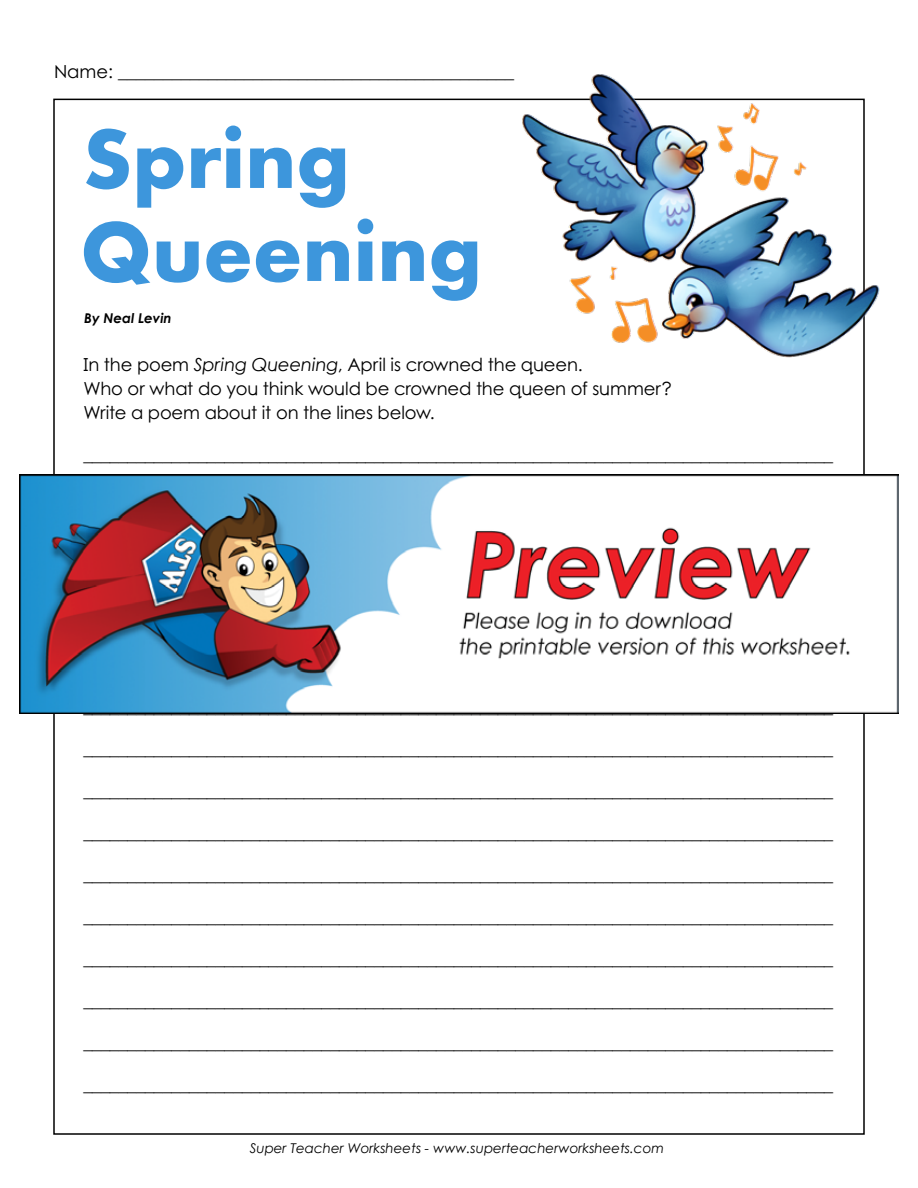
<style>
.page{position:relative;width:918px;height:1188px;background:#fff}
.page>*{position:absolute;margin:0;border:0;box-sizing:border-box;transform-origin:0 0}
.t1{font:700 87px/93px "Aharoni";color:#3d96dc}
.t2{font:18px/24px "Century STW4";letter-spacing:-.01em;color:#000}
.t3{font:italic 13.5px "Century Gothic 2";color:#000}
.t4{font:italic 700 13.5px "Century STW3";color:#000}
.s1{font-style:italic}
</style>
<div class="page">
<img style="left:521px;top:74px;width:359px;height:287px">
<img style="left:20px;top:474px;width:878px;height:240px">
<p class="t2" style="left:54px;top:59px;width:462px">Name: ____________________________________________</p>
<h1 class="t1" style="left:80px;top:120px;width:403px">Spring<br>Queening</h1>
<p class="t4" style="left:84px;top:308px;width:89px">By Neal Levin</p>
<p class="t2" style="left:83px;top:352px;width:590px">In the poem <span class="s1">Spring Queening</span>, April is crowned the queen.<br>Who or what do you think would be crowned the queen of summer?<br>Write a poem about it on the lines below.</p>
<p class="t2" style="left:83px;top:442px;width:751px">_____________________________________________________________________________________</p>
<p class="t2" style="left:83px;top:694px;width:751px">_____________________________________________________________________________________</p>
<p class="t2" style="left:83px;top:736px;width:751px">_____________________________________________________________________________________</p>
<p class="t2" style="left:83px;top:778px;width:751px">_____________________________________________________________________________________</p>
<p class="t2" style="left:83px;top:820px;width:751px">_____________________________________________________________________________________</p>
<p class="t2" style="left:83px;top:862px;width:751px">_____________________________________________________________________________________</p>
<p class="t2" style="left:83px;top:904px;width:751px">_____________________________________________________________________________________</p>
<p class="t2" style="left:83px;top:946px;width:751px">_____________________________________________________________________________________</p>
<p class="t2" style="left:83px;top:988px;width:751px">_____________________________________________________________________________________</p>
<p class="t2" style="left:83px;top:1030px;width:751px">_____________________________________________________________________________________</p>
<p class="t2" style="left:83px;top:1072px;width:751px">_____________________________________________________________________________________</p>
<p class="t3" style="left:250px;top:1139px;width:416px">Super Teacher Worksheets - www.superteacherworksheets.com</p>
</div>
